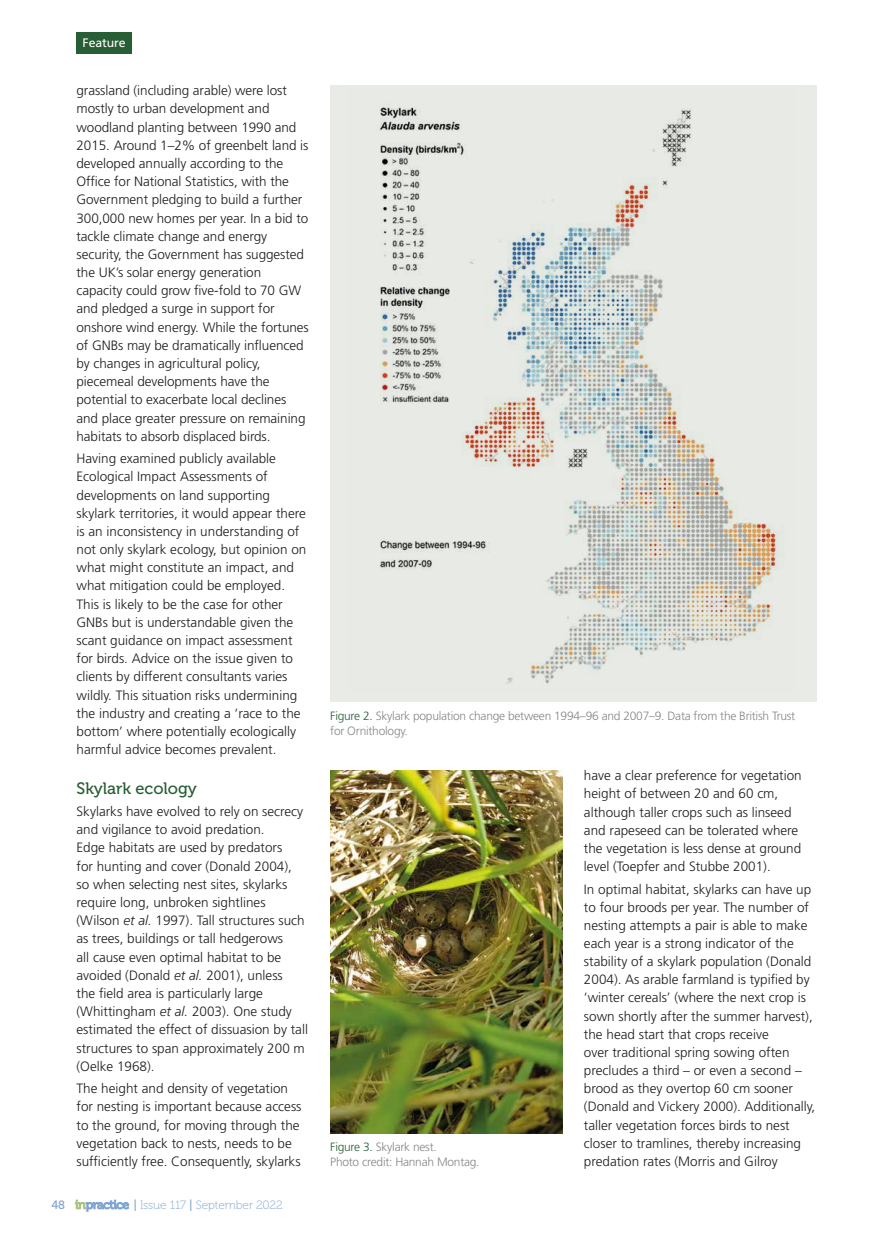
<style>
.page{position:relative;width:893px;height:1234px;background:#fff}
.page>*{position:absolute;margin:0;border:0;box-sizing:border-box;transform-origin:0 0}
.t1{font:16.5px "Museo 500";color:#285e35}
.t2{font:300 13.5px/18.1px "Frutiger LT Std";color:#1d1d1b}
.t3{font:12.3px "Frutiger LT Std";letter-spacing:-.01em;color:#fff}
.t4{font:300 12px/15px "Frutiger LT Std";letter-spacing:-.02em;color:#878787}
.t5{font:12px "Museo 100";letter-spacing:-.01em;color:#7ea4d2}
.t6{font:12px "Museo 500";color:#7ea4d2}
.s1{font-style:italic}
.s2{font-family:"Museo 500"}
.s3{color:#285e35}
</style>
<div class="page">
<div style="left:330px;top:85px;width:486px;height:617px;background:#e8ebe6"></div>
<div style="left:77px;top:32px;width:55px;height:21px;background:#285e35"></div>
<img style="left:379px;top:107px;width:405px;height:577px">
<img style="left:330px;top:770px;width:233px;height:363px">
<svg style="left:75px;top:1199px;width:54px;height:12px"></svg>
<p class="t3" style="left:83px;top:35px;width:45px">Feature</p>
<p class="t2" style="left:77px;top:82px;width:234px">grassland (including arable) were lost mostly to urban development and woodland planting between 1990 and 2015. Around 1–2% of greenbelt land is developed annually according to the Office for National Statistics, with the Government pledging to build a further 300,000 new homes per year. In a bid to tackle climate change and energy security, the Government has suggested the UK’s solar energy generation capacity could grow five-fold to 70 GW and pledged a surge in support for onshore wind energy. While the fortunes of GNBs may be dramatically influenced by changes in agricultural policy, piecemeal developments have the potential to exacerbate local declines and place greater pressure on remaining habitats to absorb displaced birds.</p>
<p class="t2" style="left:77px;top:449px;width:231px">Having examined publicly available Ecological Impact Assessments of developments on land supporting skylark territories, it would appear there is an inconsistency in understanding of not only skylark ecology, but opinion on what might constitute an impact, and what mitigation could be employed.<br>This is likely to be the case for other GNBs but is understandable given the scant guidance on impact assessment for birds. Advice on the issue given to clients by different consultants varies wildly. This situation risks undermining the industry and creating a ‘race to the bottom’ where potentially ecologically harmful advice becomes prevalent.</p>
<p class="t1" style="left:77px;top:778px;width:122px">Skylark ecology</p>
<p class="t2" style="left:77px;top:802px;width:233px">Skylarks have evolved to rely on secrecy and vigilance to avoid predation.<br>Edge habitats are used by predators<br>for hunting and cover (Donald 2004),<br>so when selecting nest sites, skylarks require long, unbroken sightlines (Wilson <span class="s1">et al.</span> 1997). Tall structures such as trees, buildings or tall hedgerows<br>all cause even optimal habitat to be avoided (Donald <span class="s1">et al.</span> 2001), unless<br>the field area is particularly large (Whittingham <span class="s1">et al.</span> 2003). One study estimated the effect of dissuasion by tall structures to span approximately 200 m (Oelke 1968).</p>
<p class="t2" style="left:77px;top:1079px;width:227px">The height and density of vegetation for nesting is important because access to the ground, for moving through the vegetation back to nests, needs to be sufficiently free. Consequently, skylarks</p>
<p class="t6" style="left:51px;top:1197px;width:15px">48</p>
<p class="t5" style="left:134px;top:1198px;width:151px"><span class="s2">|</span> Issue 117 <span class="s2">|</span> September 2022</p>
<p class="t4" style="left:330px;top:708px;width:466px"><span class="s3">Figure 2.</span> Skylark population change between 1994–96 and 2007–9. Data from the British Trust for Ornithology.</p>
<p class="t4" style="left:330px;top:1139px;width:151px"><span class="s3">Figure 3.</span> Skylark nest.<br>Photo credit: Hannah Montag.</p>
<p class="t2" style="left:584px;top:766px;width:219px">have a clear preference for vegetation height of between 20 and 60 cm, although taller crops such as linseed and rapeseed can be tolerated where the vegetation is less dense at ground level (Toepfer and Stubbe 2001).</p>
<p class="t2" style="left:584px;top:879px;width:233px">In optimal habitat, skylarks can have up to four broods per year. The number of nesting attempts a pair is able to make each year is a strong indicator of the stability of a skylark population (Donald 2004). As arable farmland is typified by ‘winter cereals’ (where the next crop is sown shortly after the summer harvest), the head start that crops receive<br>over traditional spring sowing often precludes a third – or even a second – brood as they overtop 60 cm sooner (Donald and Vickery 2000). Additionally, taller vegetation forces birds to nest closer to tramlines, thereby increasing predation rates (Morris and Gilroy</p>
</div>
